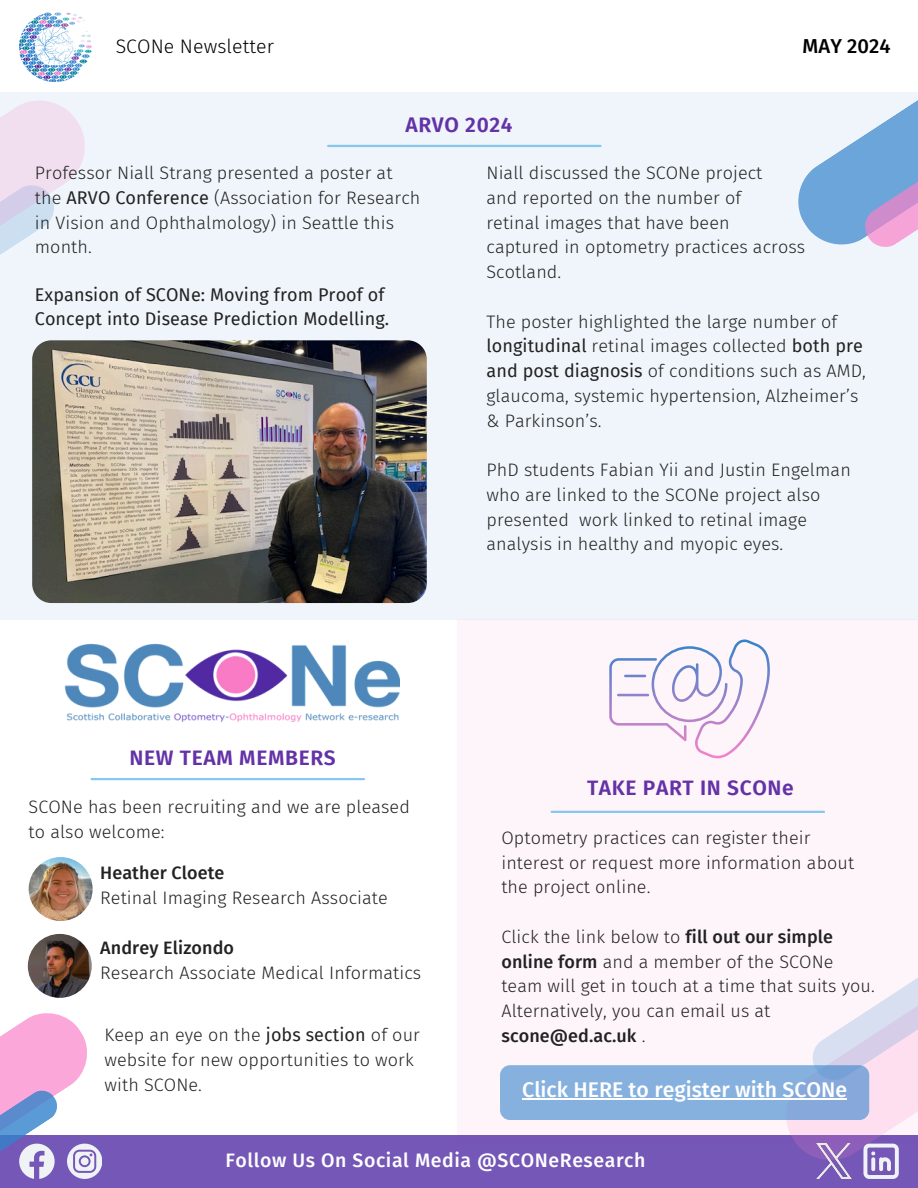
<style>
.page{position:relative;width:918px;height:1188px;background:#fff}
.page>*{position:absolute;margin:0;border:0;box-sizing:border-box;transform-origin:0 0}
.t1{font:500 21.3px "Fira Sans";color:#fff}
.t2{font:600 21px "Fira Sans";letter-spacing:.03em;color:#6432a7}
.t3{font:500 20.25px "Fira Sans";letter-spacing:.005em;color:#000}
.t4{font:500 19.5px "Fira Sans";letter-spacing:.03em;color:#fff}
.t5{font:300 19.5px "Fira Sans";letter-spacing:.005em;color:#000}
.t6{font:300 18px/24.8px "Fira Sans";letter-spacing:.005em;color:#222}
.t7{font:18px/24.8px "Fira Sans";letter-spacing:.005em;color:#222}
.t8{font:500 18px "Fira Sans";letter-spacing:.005em;color:#222}
.s1{font-weight:400}
.s2{font-weight:500}
</style>
<div class="page">
<div style="left:458px;top:620px;width:460px;height:523px;background:#fef5fa"></div>
<div style="left:0;top:92px;width:918px;height:527px;background:#eff5fa"></div>
<svg style="left:798px;top:100px;width:120px;height:147px"></svg>
<svg style="left:0;top:101px;width:85px;height:254px"></svg>
<img style="left:20px;top:13px;width:72px;height:68px">
<img style="left:64px;top:643px;width:335px;height:79px">
<div style="left:0;top:1135px;width:918px;height:52px;background:#7557b7"></div>
<svg style="left:0;top:1013px;width:102px;height:175px"></svg>
<div style="left:500px;top:1065px;width:369px;height:55px;background:#86b1de;border-radius:10px"></div>
<hr style="left:522px;top:1098px;width:325px;height:2px;background:#fff">
<svg style="left:780px;top:978px;width:138px;height:200px"></svg>
<img style="left:816px;top:1144px;width:35px;height:34px">
<svg style="left:609px;top:639px;width:161px;height:119px"></svg>
<hr style="left:328px;top:145px;width:273px;height:2px;background:#86c7ed">
<hr style="left:92px;top:778px;width:272px;height:2px;background:#86c7ed">
<hr style="left:552px;top:811px;width:272px;height:2px;background:#86c7ed">
<img style="left:29px;top:857px;width:64px;height:64px;border-radius:50%">
<img style="left:28px;top:934px;width:64px;height:64px;border-radius:50%">
<img style="left:32px;top:340px;width:395px;height:263px;border-radius:19px">
<h2 class="t5" style="left:116px;top:34px;width:160px">SCONe Newsletter</h2>
<p class="t2" style="left:405px;top:113px;width:109px">ARVO 2024</p>
<p class="t3" style="left:803px;top:34px;width:90px">MAY 2024</p>
<p class="t6" style="left:35px;top:161px;width:387px">Professor Niall Strang presented a poster at the <span class="s1">ARVO Conference</span> (Association for Research in Vision and Ophthalmology) in Seattle this month.</p>
<p class="t7" style="left:35px;top:282px;width:356px">Expansion of SCONe: Moving from Proof of<br>Concept into Disease Prediction Modelling.</p>
<h2 class="t6" style="left:487px;top:161px;width:277px">Niall discussed the SCONe project</h2>
<p class="t6" style="left:487px;top:185px;width:256px">and reported on the number of</p>
<h1 class="t6" style="left:487px;top:210px;width:245px">retinal images that have been</h1>
<p class="t6" style="left:487px;top:235px;width:320px">captured in optometry practices across<br>Scotland.</p>
<p class="t6" style="left:487px;top:309px;width:381px">The poster highlighted the large number of <span class="s1">longitudinal</span> retinal images collected <span class="s1">both pre and post diagnosis</span> of conditions such as AMD, glaucoma, systemic hypertension, Alzheimer’s &amp; Parkinson’s.</p>
<p class="t6" style="left:487px;top:458px;width:366px">PhD students Fabian Yii and Justin Engelman who are linked to the SCONe project also presented work linked to retinal image analysis in healthy and myopic eyes.</p>
<p class="t2" style="left:130px;top:746px;width:208px">NEW TEAM MEMBERS</p>
<p class="t6" style="left:29px;top:795px;width:383px">SCONe has been recruiting and we are pleased to also welcome:</p>
<p class="t8" style="left:100px;top:863px;width:126px">Heather Cloete</p>
<p class="t6" style="left:100px;top:886px;width:289px">Retinal Imaging Research Associate</p>
<p class="t8" style="left:100px;top:938px;width:135px">Andrey Elizondo</p>
<p class="t6" style="left:100px;top:961px;width:323px">Research Associate Medical Informatics</p>
<p class="t6" style="left:105px;top:1022px;width:317px">Keep an eye on the <span class="s1">jobs section</span> of our website for new opportunities to work with SCONe.</p>
<p class="t2" style="left:587px;top:775px;width:208px">TAKE PART IN SCONe</p>
<p class="t6" style="left:501px;top:825px;width:354px">Optometry practices can register their interest or request more information about the project online.</p>
<p class="t6" style="left:501px;top:924px;width:375px">Click the link below to <span class="s2">fill out our simple online form</span> and a member of the SCONe team will get in touch at a time that suits you.<br>Alternatively, you can email us at <span class="s2">scone@ed.ac.uk</span> .</p>
<h1 class="t1" style="left:522px;top:1077px;width:326px">Click HERE to register with SCONe</h1>
<p class="t4" style="left:225px;top:1149px;width:422px">Follow Us On Social Media @SCONeResearch</p>
</div>
